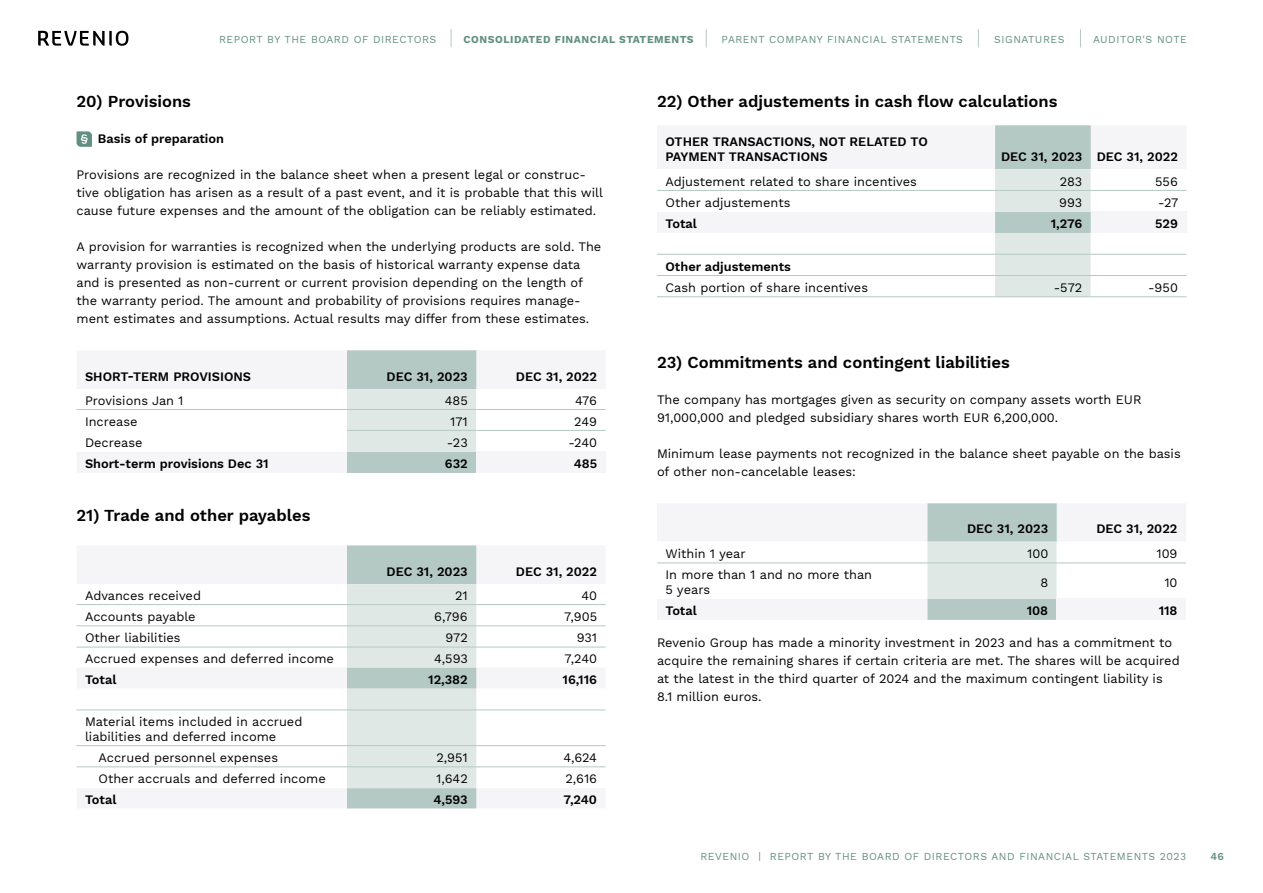
<style>
.page{position:relative;width:1263px;height:893px;background:#fff}
.page>*{position:absolute;margin:0;border:0;box-sizing:border-box;transform-origin:0 0}
.t1{font:600 16.5px "Work Sans";color:#000}
.t2{font:12.75px/18px "Work Sans";color:#000}
.t3{font:600 12.75px/15px "Work Sans";color:#000}
.t4{font:10.5px "Work Sans";letter-spacing:.05em;color:#638f82}
.t5{font:700 10.5px "Work Sans";letter-spacing:.05em;color:#638f82}
.t6{font:600 10.5px "Work Sans";color:#638f82}
</style>
<div class="page">
<svg style="left:38px;top:31px;width:90px;height:15px"></svg>
<svg style="left:451px;top:29px;width:1px;height:18px"></svg>
<svg style="left:706px;top:29px;width:1px;height:18px"></svg>
<svg style="left:978px;top:29px;width:1px;height:18px"></svg>
<svg style="left:1080px;top:29px;width:1px;height:18px"></svg>
<svg style="left:347px;top:350px;width:130px;height:123px;background:#cbd8d5"></svg>
<div style="left:476px;top:452px;width:130px;height:21px;background:#f5f5f7"></div>
<hr style="left:77px;top:409px;width:270px;height:1px;background:#b5c9c4">
<hr style="left:347px;top:409px;width:129px;height:1px;background:#b5c9c4">
<hr style="left:476px;top:409px;width:130px;height:1px;background:#b5c9c4">
<hr style="left:347px;top:430px;width:129px;height:1px;background:#b5c9c4">
<hr style="left:476px;top:430px;width:130px;height:1px;background:#b5c9c4">
<svg style="left:476px;top:584px;width:130px;height:183px"></svg>
<svg style="left:77px;top:545px;width:399px;height:263px"></svg>
<hr style="left:77px;top:604px;width:270px;height:1px;background:#b5c9c4">
<hr style="left:347px;top:604px;width:129px;height:1px;background:#b5c9c4">
<hr style="left:476px;top:604px;width:130px;height:1px;background:#b5c9c4">
<hr style="left:77px;top:626px;width:270px;height:1px;background:#b5c9c4">
<hr style="left:347px;top:626px;width:129px;height:1px;background:#b5c9c4">
<hr style="left:476px;top:626px;width:130px;height:1px;background:#b5c9c4">
<hr style="left:77px;top:647px;width:270px;height:1px;background:#b5c9c4">
<hr style="left:347px;top:647px;width:129px;height:1px;background:#b5c9c4">
<hr style="left:476px;top:647px;width:130px;height:1px;background:#b5c9c4">
<hr style="left:77px;top:710px;width:270px;height:1px;background:#b5c9c4">
<hr style="left:347px;top:710px;width:129px;height:1px;background:#b5c9c4">
<hr style="left:476px;top:710px;width:130px;height:1px;background:#b5c9c4">
<hr style="left:77px;top:745px;width:270px;height:1px;background:#b5c9c4">
<hr style="left:347px;top:745px;width:129px;height:1px;background:#b5c9c4">
<hr style="left:476px;top:745px;width:130px;height:1px;background:#b5c9c4">
<hr style="left:77px;top:767px;width:270px;height:1px;background:#b5c9c4">
<hr style="left:347px;top:767px;width:129px;height:1px;background:#b5c9c4">
<hr style="left:476px;top:767px;width:130px;height:1px;background:#b5c9c4">
<div style="left:995px;top:125px;width:96px;height:44px;background:#b5c9c4"></div>
<svg style="left:657px;top:169px;width:529px;height:127px"></svg>
<div style="left:1091px;top:212px;width:95px;height:21px;background:#f5f5f7"></div>
<hr style="left:657px;top:190px;width:338px;height:1px;background:#b5c9c4">
<hr style="left:995px;top:190px;width:96px;height:1px;background:#b5c9c4">
<hr style="left:1091px;top:190px;width:95px;height:1px;background:#b5c9c4">
<hr style="left:657px;top:275px;width:338px;height:1px;background:#b5c9c4">
<hr style="left:995px;top:275px;width:96px;height:1px;background:#b5c9c4">
<hr style="left:1091px;top:275px;width:95px;height:1px;background:#b5c9c4">
<hr style="left:657px;top:296px;width:338px;height:1px;background:#b5c9c4">
<hr style="left:995px;top:296px;width:96px;height:1px;background:#b5c9c4">
<hr style="left:1091px;top:296px;width:95px;height:1px;background:#b5c9c4">
<hr style="left:657px;top:254px;width:338px;height:1px;background:#b5c9c4">
<hr style="left:995px;top:254px;width:96px;height:1px;background:#b5c9c4">
<hr style="left:1091px;top:254px;width:95px;height:1px;background:#b5c9c4">
<svg style="left:657px;top:503px;width:529px;height:117px"></svg>
<div style="left:1057px;top:599px;width:129px;height:21px;background:#f5f5f7"></div>
<hr style="left:657px;top:563px;width:270px;height:1px;background:#b5c9c4">
<hr style="left:927px;top:563px;width:130px;height:1px;background:#b5c9c4">
<hr style="left:1057px;top:563px;width:129px;height:1px;background:#b5c9c4">
<svg style="left:77px;top:131px;width:15px;height:16px"></svg>
<p class="t4" style="left:219px;top:33px;width:219px">REPORT BY THE BOARD OF DIRECTORS</p>
<p class="t5" style="left:464px;top:33px;width:232px">CONSOLIDATED FINANCIAL STATEMENTS</p>
<p class="t4" style="left:722px;top:33px;width:243px">PARENT COMPANY FINANCIAL STATEMENTS</p>
<p class="t4" style="left:994px;top:33px;width:72px">SIGNATURES</p>
<p class="t4" style="left:1093px;top:33px;width:95px">AUDITOR'S NOTE</p>
<p class="t1" style="left:77px;top:92px;width:116px">20) Provisions</p>
<p class="t3" style="left:98px;top:132px;width:128px">Basis of preparation</p>
<p class="t2" style="left:77px;top:167px;width:528px">Provisions are recognized in the balance sheet when a present legal or construc&shy;tive obligation has arisen as a result of a past event, and it is probable that this will cause future expenses and the amount of the obligation can be reliably estimated.</p>
<p class="t2" style="left:77px;top:239px;width:526px">A provision for warranties is recognized when the underlying products are sold. The warranty provision is estimated on the basis of historical warranty expense data and is presented as non-current or current provision depending on the length of the warranty period. The amount and probability of provisions requires manage&shy;ment estimates and assumptions. Actual results may differ from these estimates.</p>
<p class="t3" style="left:85px;top:369px;width:168px">SHORT-TERM PROVISIONS</p>
<p class="t3" style="left:387px;top:369px;width:83px">DEC 31, 2023</p>
<p class="t3" style="left:516px;top:369px;width:83px">DEC 31, 2022</p>
<p class="t2" style="left:85px;top:392px;width:100px">Provisions Jan 1</p>
<p class="t2" style="left:445px;top:392px;width:25px">485</p>
<p class="t2" style="left:575px;top:392px;width:23px">476</p>
<p class="t2" style="left:85px;top:413px;width:54px">Increase</p>
<p class="t2" style="left:450px;top:413px;width:19px">171</p>
<p class="t2" style="left:574px;top:413px;width:24px">249</p>
<p class="t2" style="left:85px;top:434px;width:59px">Decrease</p>
<p class="t2" style="left:447px;top:434px;width:22px">-23</p>
<p class="t2" style="left:568px;top:434px;width:30px">-240</p>
<p class="t3" style="left:85px;top:457px;width:185px">Short-term provisions Dec 31</p>
<p class="t3" style="left:445px;top:457px;width:24px">632</p>
<p class="t3" style="left:574px;top:457px;width:25px">485</p>
<p class="t1" style="left:77px;top:506px;width:235px">21) Trade and other payables</p>
<p class="t3" style="left:387px;top:564px;width:83px">DEC 31, 2023</p>
<p class="t3" style="left:516px;top:564px;width:83px">DEC 31, 2022</p>
<p class="t2" style="left:85px;top:587px;width:118px">Advances received</p>
<p class="t2" style="left:455px;top:587px;width:14px">21</p>
<p class="t2" style="left:581px;top:587px;width:17px">40</p>
<p class="t2" style="left:85px;top:608px;width:112px">Accounts payable</p>
<p class="t2" style="left:434px;top:608px;width:35px">6,796</p>
<p class="t2" style="left:564px;top:608px;width:34px">7,905</p>
<p class="t2" style="left:85px;top:630px;width:97px">Other liabilities</p>
<p class="t2" style="left:445px;top:630px;width:24px">972</p>
<p class="t2" style="left:577px;top:630px;width:22px">931</p>
<p class="t2" style="left:85px;top:650px;width:250px">Accrued expenses and deferred income</p>
<p class="t2" style="left:434px;top:650px;width:35px">4,593</p>
<p class="t2" style="left:565px;top:650px;width:34px">7,240</p>
<p class="t3" style="left:85px;top:673px;width:33px">Total</p>
<p class="t3" style="left:428px;top:673px;width:41px">12,382</p>
<p class="t3" style="left:563px;top:673px;width:36px">16,116</p>
<p class="t2" style="left:85px;top:715px;width:219px;line-height:15.3px">Material items included in accrued liabilities and deferred income</p>
<p class="t2" style="left:99px;top:749px;width:181px">Accrued personnel expenses</p>
<p class="t2" style="left:436px;top:749px;width:33px">2,951</p>
<p class="t2" style="left:563px;top:749px;width:35px">4,624</p>
<p class="t2" style="left:99px;top:771px;width:229px">Other accruals and deferred income</p>
<p class="t2" style="left:436px;top:771px;width:33px">1,642</p>
<p class="t2" style="left:565px;top:771px;width:33px">2,616</p>
<p class="t3" style="left:85px;top:793px;width:33px">Total</p>
<p class="t3" style="left:434px;top:793px;width:36px">4,593</p>
<p class="t3" style="left:564px;top:793px;width:35px">7,240</p>
<p class="t1" style="left:657px;top:92px;width:402px">22) Other adjustements in cash flow calculations</p>
<p class="t3" style="left:665px;top:134px;width:264px">OTHER TRANSACTIONS, NOT RELATED TO<br>PAYMENT TRANSACTIONS</p>
<p class="t3" style="left:1001px;top:149px;width:178px">DEC 31, 2023 DEC 31, 2022</p>
<p class="t2" style="left:665px;top:173px;width:253px">Adjustement related to share incentives</p>
<p class="t2" style="left:1060px;top:173px;width:24px">283</p>
<p class="t2" style="left:1155px;top:173px;width:24px">556</p>
<p class="t2" style="left:665px;top:194px;width:126px">Other adjustements</p>
<p class="t2" style="left:1059px;top:194px;width:25px">993</p>
<p class="t2" style="left:1158px;top:194px;width:22px">-27</p>
<p class="t3" style="left:665px;top:217px;width:33px">Total</p>
<p class="t3" style="left:1051px;top:217px;width:33px">1,276</p>
<p class="t3" style="left:1155px;top:217px;width:24px">529</p>
<p class="t3" style="left:665px;top:260px;width:127px">Other adjustements</p>
<p class="t2" style="left:665px;top:279px;width:204px">Cash portion of share incentives</p>
<p class="t2" style="left:1054px;top:279px;width:30px">-572</p>
<p class="t2" style="left:1148px;top:279px;width:31px">-950</p>
<p class="t1" style="left:657px;top:353px;width:354px">23) Commitments and contingent liabilities</p>
<p class="t2" style="left:657px;top:392px;width:486px">The company has mortgages given as security on company assets worth EUR<br>91,000,000 and pledged subsidiary shares worth EUR 6,200,000.</p>
<p class="t2" style="left:657px;top:446px;width:525px">Minimum lease payments not recognized in the balance sheet payable on the basis of other non-cancelable leases:</p>
<p class="t3" style="left:967px;top:522px;width:83px">DEC 31, 2023</p>
<p class="t3" style="left:1096px;top:522px;width:83px">DEC 31, 2022</p>
<p class="t2" style="left:665px;top:545px;width:82px">Within 1 year</p>
<p class="t2" style="left:1027px;top:545px;width:23px">100</p>
<p class="t2" style="left:1156px;top:545px;width:23px">109</p>
<p class="t2" style="left:665px;top:568px;width:208px;line-height:15.3px">In more than 1 and no more than<br>5 years</p>
<p class="t2" style="left:1040px;top:574px;width:9px">8</p>
<p class="t2" style="left:1164px;top:574px;width:15px">10</p>
<p class="t3" style="left:665px;top:604px;width:33px">Total</p>
<p class="t3" style="left:1027px;top:604px;width:23px">108</p>
<p class="t3" style="left:1159px;top:604px;width:20px">118</p>
<p class="t2" style="left:657px;top:635px;width:524px">Revenio Group has made a minority investment in 2023 and has a commitment to acquire the remaining shares if certain criteria are met. The shares will be acquired at the latest in the third quarter of 2024 and the maximum contingent liability is 8.1 million euros.</p>
<p class="t4" style="left:700px;top:850px;width:487px">REVENIO | REPORT BY THE BOARD OF DIRECTORS AND FINANCIAL STATEMENTS 2023</p>
<p class="t6" style="left:1210px;top:850px;width:15px">46</p>
</div>
